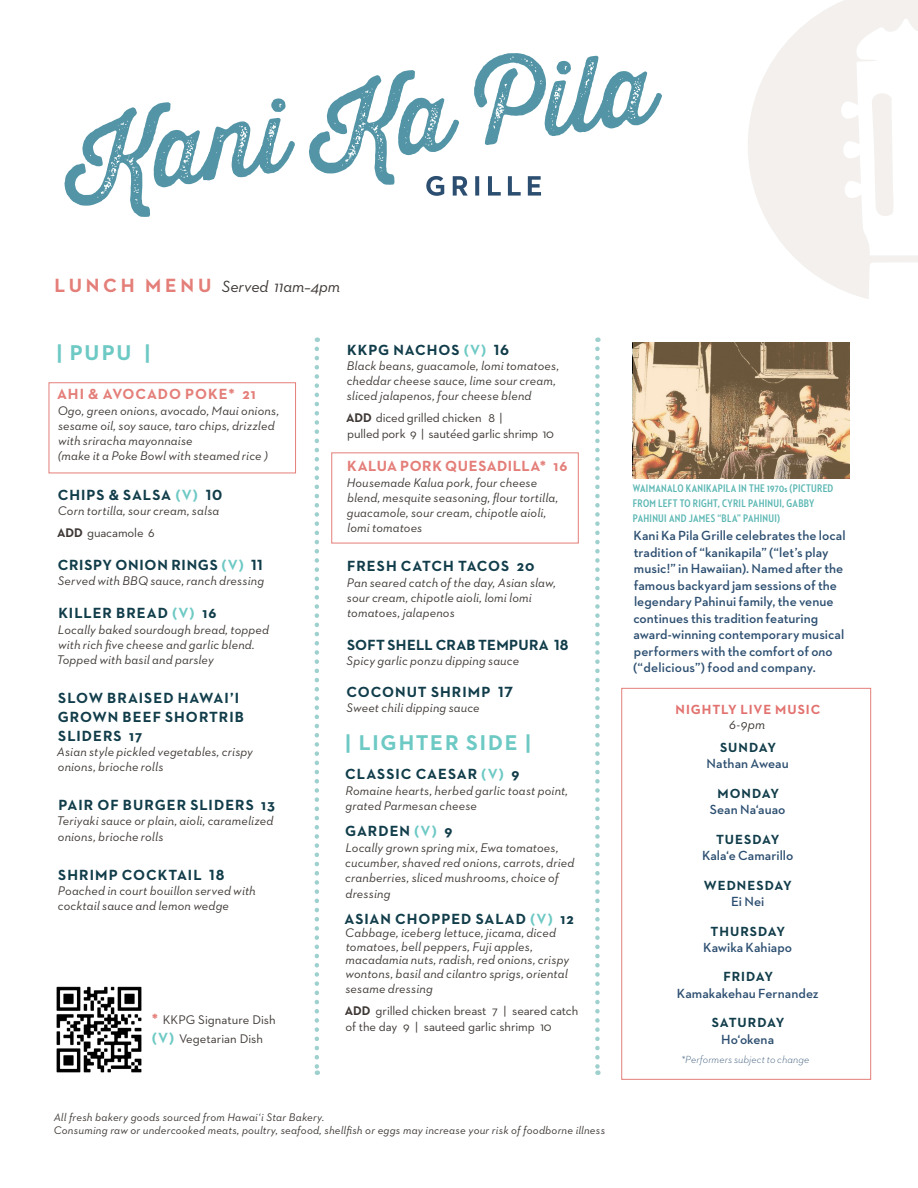
<style>
.page{position:relative;width:918px;height:1188px;background:#fff}
.page>*{position:absolute;margin:0;border:0;box-sizing:border-box;transform-origin:0 0}
.t1{font:700 21.75px "Neutraface 2 Text";letter-spacing:.09em;color:#6dc9c4}
.t2{font:italic 16.5px "Neutraface 2 Text";letter-spacing:-.01em;color:#3e3835}
.t3{font:700 15px/18.8px "Neutraface 2 Text";letter-spacing:.06em;color:#113d4a}
.t4{font:700 15px "Neutraface 2 Text";letter-spacing:.04em;color:#e47e79}
.t5{font:700 15px "Neutraface 2 Text";letter-spacing:.02em;color:#113d4a}
.t6{font:700 15px "Neutraface 2 Text";letter-spacing:.06em;color:#e47e79}
.t7{font:600 13.5px/16.5px "Neutraface 2 Text";letter-spacing:.005em;color:#2c4e70}
.t8{font:700 13.5px "Neutraface 2 Text";letter-spacing:.07em;color:#113d4a}
.t9{font:700 13.5px "Neutraface 2 Text";letter-spacing:.07em;color:#e2726f}
.t10{font:italic 13.5px "Neutraface 2 Text";color:#3e3835}
.t11{font:italic 12.75px/15.3px "Neutraface 2 Text";letter-spacing:.01em;color:#3e3835}
.t12{font:12.75px/16.5px "Neutraface 2 Text";letter-spacing:-.01em;color:#3e3835}
.t13{font:italic 11.25px "Neutraface 2 Text";letter-spacing:.015em;color:#3e3835}
.t14{font:700 11.25px/15px "Neutraface 2 Condensed";letter-spacing:.025em;color:#5bb7b3}
.t15{font:italic 300 10.5px "Neutraface 2 Text";letter-spacing:.01em;color:#2c4e70}
.s1{font-weight:700;font-style:normal;font-size:19.5px;color:#e47e79}
.s2{color:#6dc9c4}
.s3{font-weight:700}
.s4{font-style:italic}
.s5{font-weight:700;font-size:15px;color:#e47e79}
.s6{font-weight:700;font-size:15px;color:#6dc9c4}
</style>
<div class="page">
<div style="left:621px;top:688px;width:250px;height:392px;border:1px solid #e47e79"></div>
<svg style="left:64px;top:53px;width:598px;height:164px"></svg>
<svg style="left:315px;top:349px;width:4px;height:726px"></svg>
<svg style="left:595px;top:349px;width:5px;height:726px"></svg>
<img style="left:56px;top:986px;width:86px;height:87px">
<div style="left:331px;top:452px;width:248px;height:91px;border:1px solid #e47e79"></div>
<div style="left:49px;top:382px;width:247px;height:91px;border:1px solid #e47e79"></div>
<svg style="left:748px;top:0;width:170px;height:299px;fill:#f3f0ee"></svg>
<svg style="left:633px;top:342px;width:217px;height:136px;background:#aa9071"></svg>
<p class="t2" style="left:55px;top:276px;width:287px"><span class="s1">L U N C H M E N U</span> Served 11am–4pm</p>
<p class="t1" style="left:56px;top:339px;width:95px">| PUPU |</p>
<p class="t3" style="left:347px;top:340px;width:163px">KKPG NACHOS <span class="s2">(V)</span> 16</p>
<p class="t11" style="left:347px;top:358px;width:214px">Black beans, guacamole, lomi tomatoes, cheddar cheese sauce, lime sour cream, sliced jalapenos, four cheese blend</p>
<p class="t12" style="left:346px;top:409px;width:209px"><span class="s3">ADD</span> diced grilled chicken 8 |<br>pulled pork 9 | saut<span class="s4">é</span>ed garlic shrimp 10</p>
<p class="t4" style="left:347px;top:457px;width:222px">KALUA PORK QUESADILLA* 16</p>
<p class="t11" style="left:347px;top:474px;width:213px">Housemade Kalua pork, four cheese blend, mesquite seasoning, flour tortilla, guacamole, sour cream, chipotle aioli, lomi tomatoes</p>
<p class="t3" style="left:347px;top:557px;width:189px">FRESH CATCH TACOS 20</p>
<p class="t11" style="left:347px;top:575px;width:211px">Pan seared catch of the day, Asian slaw, sour cream, chipotle aioli, lomi lomi tomatoes, jalapenos</p>
<p class="t5" style="left:347px;top:635px;width:223px">SOFT SHELL CRAB TEMPURA 18</p>
<p class="t11" style="left:347px;top:652px;width:174px">Spicy garlic ponzu dipping sauce</p>
<p class="t3" style="left:347px;top:682px;width:168px">COCONUT SHRIMP 17</p>
<p class="t11" style="left:347px;top:700px;width:135px">Sweet chili dipping sauce</p>
<p class="t1" style="left:345px;top:729px;width:187px">| LIGHTER SIDE |</p>
<p class="t3" style="left:345px;top:765px;width:176px">CLASSIC CAESAR <span class="s2">(V)</span> 9</p>
<p class="t11" style="left:345px;top:783px;width:224px">Romaine hearts, herbed garlic toast point, grated Parmesan cheese</p>
<p class="t3" style="left:345px;top:822px;width:109px">GARDEN <span class="s2">(V)</span> 9</p>
<p class="t11" style="left:345px;top:839px;width:230px">Locally grown spring mix, Ewa tomatoes, cucumber, shaved red onions, carrots, dried cranberries, sliced mushrooms, choice of dressing</p>
<p class="t3" style="left:344px;top:909px;width:231px">ASIAN CHOPPED SALAD <span class="s2">(V)</span> 12</p>
<p class="t11" style="left:345px;top:926px;width:225px;line-height:13.5px">Cabbage, iceberg lettuce, jicama, diced tomatoes, bell peppers, Fuji apples, macadamia nuts, radish, red onions, crispy wontons, basil and cilantro sprigs, oriental</p>
<p class="t11" style="left:345px;top:981px;width:89px">sesame dressing</p>
<p class="t12" style="left:345px;top:1002px;width:235px"><span class="s3">ADD</span> grilled chicken breast 7 | seared catch of the day 9 | sauteed garlic shrimp 10</p>
<p class="t6" style="left:57px;top:384px;width:200px">AHI &amp; AVOCADO POKE* 21</p>
<p class="t11" style="left:58px;top:402px;width:223px">Ogo, green onions, avocado, Maui onions, sesame oil, soy sauce, taro chips, drizzled with sriracha mayonnaise<br>(make it a Poke Bowl with steamed rice )</p>
<p class="t3" style="left:58px;top:486px;width:166px">CHIPS &amp; SALSA <span class="s2">(V)</span> 10</p>
<p class="t11" style="left:58px;top:503px;width:163px">Corn tortilla, sour cream, salsa</p>
<p class="t12" style="left:57px;top:524px;width:99px"><span class="s3">ADD</span> guacamole 6</p>
<p class="t3" style="left:58px;top:555px;width:207px">CRISPY ONION RINGS <span class="s2">(V)</span> 11</p>
<p class="t11" style="left:58px;top:573px;width:208px">Served with BBQ sauce, ranch dressing</p>
<p class="t3" style="left:58px;top:604px;width:160px">KILLER BREAD <span class="s2">(V)</span> 16</p>
<p class="t11" style="left:57px;top:621px;width:214px">Locally baked sourdough bread, topped with rich five cheese and garlic blend.<br>Topped with basil and parsley</p>
<p class="t3" style="left:58px;top:689px;width:188px">SLOW BRAISED HAWAI’I<br>GROWN BEEF SHORTRIB<br>SLIDERS 17</p>
<p class="t11" style="left:57px;top:744px;width:198px">Asian style pickled vegetables, crispy onions, brioche rolls</p>
<p class="t3" style="left:58px;top:796px;width:218px">PAIR OF BURGER SLIDERS 13</p>
<p class="t11" style="left:57px;top:813px;width:218px">Teriyaki sauce or plain, aioli, caramelized onions, brioche rolls</p>
<p class="t3" style="left:58px;top:865px;width:168px">SHRIMP COCKTAIL 18</p>
<p class="t11" style="left:58px;top:883px;width:199px">Poached in court bouillon served with cocktail sauce and lemon wedge</p>
<p class="t12" style="left:152px;top:1010px;width:125px;line-height:19.5px"><span class="s5">*</span> KKPG Signature Dish <span class="s6">(V)</span> Vegetarian Dish</p>
<p class="t13" style="left:54px;top:1110px;width:272px">All fresh bakery goods sourced from Hawai‘i Star Bakery.</p>
<p class="t13" style="left:54px;top:1124px;width:553px">Consuming raw or undercooked meats, poultry, seafood, shellfish or eggs may increase your risk of foodborne illness</p>
<p class="t14" style="left:633px;top:480px;width:202px">WAIMANALO KANIKAPILA IN THE 1970s (PICTURED<br>FROM LEFT TO RIGHT, CYRIL PAHINUI, GABBY<br>PAHINUI AND JAMES “BLA” PAHINUI)</p>
<p class="t7" style="left:633px;top:527px;width:214px">Kani Ka Pila Grille celebrates the local tradition of “kanikapila” (“let’s play music!” in Hawaiian). Named after the famous backyard jam sessions of the legendary Pahinui family, the venue continues this tradition featuring award-winning contemporary musical performers with the comfort of <span class="s4">ono </span>(“delicious”) food and company.</p>
<p class="t9" style="left:676px;top:701px;width:146px">NIGHTLY LIVE MUSIC</p>
<p class="t10" style="left:729px;top:716px;width:38px">6-9pm</p>
<p class="t8" style="left:720px;top:739px;width:58px">SUNDAY</p>
<p class="t7" style="left:707px;top:755px;width:84px">Nathan Aweau</p>
<p class="t8" style="left:718px;top:785px;width:63px">MONDAY</p>
<p class="t7" style="left:710px;top:801px;width:77px">Sean Na‘auao</p>
<p class="t8" style="left:716px;top:831px;width:65px">TUESDAY</p>
<p class="t7" style="left:702px;top:847px;width:93px">Kala‘e Camarillo</p>
<p class="t8" style="left:704px;top:876px;width:89px">WEDNESDAY</p>
<p class="t7" style="left:731px;top:893px;width:35px">Ei Nei</p>
<p class="t8" style="left:711px;top:922px;width:76px">THURSDAY</p>
<p class="t7" style="left:703px;top:939px;width:90px">Kawika Kahiapo</p>
<p class="t8" style="left:723px;top:968px;width:51px">FRIDAY</p>
<p class="t7" style="left:677px;top:985px;width:143px">Kamakakehau Fernandez</p>
<p class="t8" style="left:712px;top:1014px;width:74px">SATURDAY</p>
<p class="t7" style="left:721px;top:1031px;width:55px">Ho‘okena</p>
<p class="t15" style="left:681px;top:1053px;width:130px">*Performers subject to change</p>
</div>
